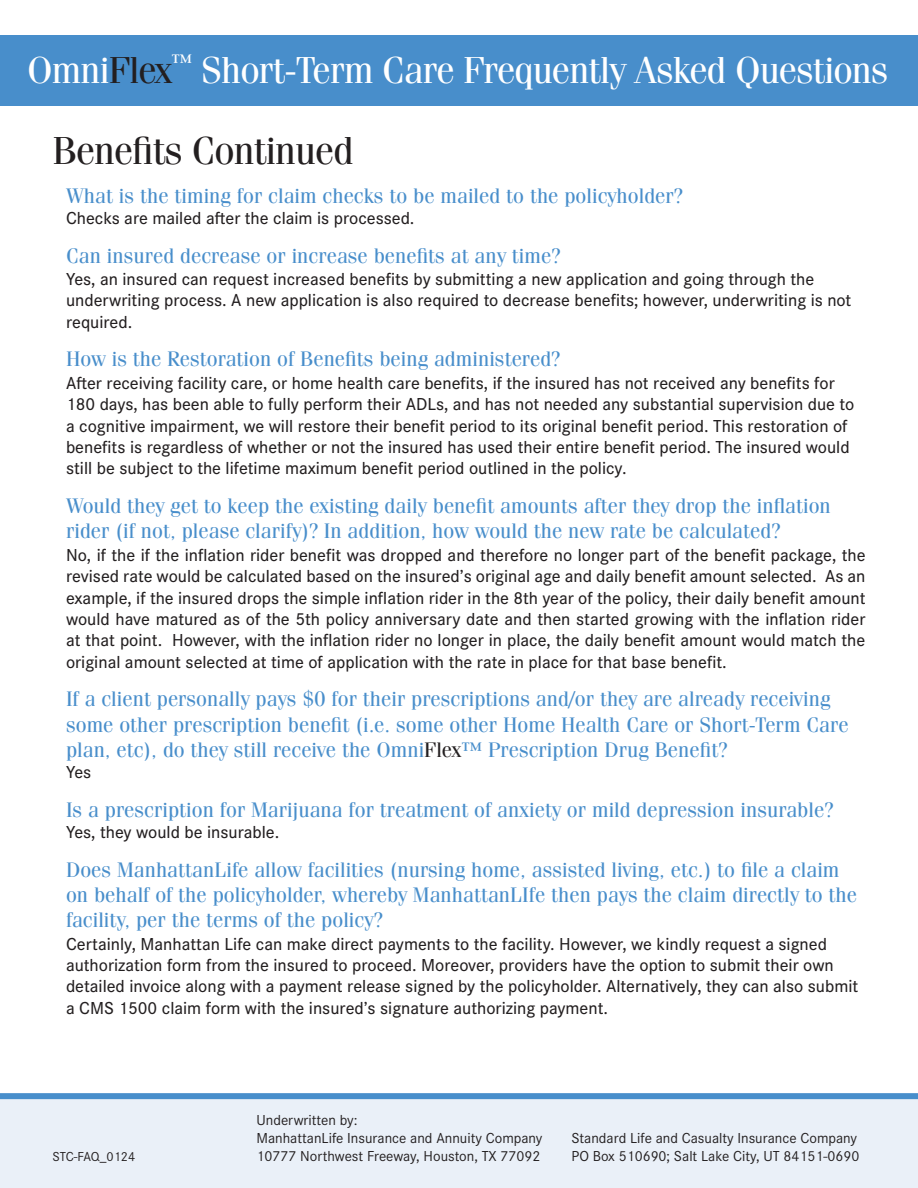
<style>
.page{position:relative;width:918px;height:1188px;background:#fff}
.page>*{position:absolute;margin:0;border:0;box-sizing:border-box;transform-origin:0 0}
.t1{font:39px "Fenice Pro ITC";letter-spacing:-.025em;color:#231f20}
.t2{font:37.5px "Fenice Pro ITC";letter-spacing:-.025em;color:#fff}
.t3{font:21px/25.2px "Fenice Pro ITC";color:#488ecb}
.t4{font:500 18px/21.3px "Corporate S Pro";color:#231f20}
.t5{font:15px "Corporate S Pro";color:#231f20}
.t6{font:13.5px "Corporate S Pro";letter-spacing:-.01em;color:#231f20}
.s1{color:#231f20}
</style>
<div class="page">
<div style="left:0;top:1097px;width:918px;height:91px;background:#eaf0f8"></div>
<div style="left:0;top:1093px;width:918px;height:6px;background:#488ecb"></div>
<div style="left:0;top:35px;width:918px;height:70px;background:#488ecb"></div>
<p class="t2" style="left:27px;top:47px;width:863px">Omni<span class="s1">Flex</span><sup>™</sup> Short-Term Care Frequently Asked Questions</p>
<p class="t1" style="left:53px;top:127px;width:303px">Benefits Continued</p>
<p class="t3" style="left:66px;top:183px;width:618px">What is the timing for claim checks to be mailed to the policyholder?</p>
<p class="t4" style="left:66px;top:206px;width:350px">Checks are mailed after the claim is processed.</p>
<p class="t3" style="left:66px;top:243px;width:496px">Can insured decrease or increase benefits at any time?</p>
<p class="t4" style="left:66px;top:267px;width:787px">Yes, an insured can request increased benefits by submitting a new application and going through the underwriting process. A new application is also required to decrease benefits; however, underwriting is not required.</p>
<p class="t3" style="left:66px;top:346px;width:496px">How is the Restoration of Benefits being administered?</p>
<p class="t4" style="left:66px;top:371px;width:790px">After receiving facility care, or home health care benefits, if the insured has not received any benefits for 180 days, has been able to fully perform their ADLs, and has not needed any substantial supervision due to a cognitive impairment, we will restore their benefit period to its original benefit period. This restoration of benefits is regardless of whether or not the insured has used their entire benefit period. The insured would still be subject to the lifetime maximum benefit period outlined in the policy.</p>
<p class="t3" style="left:66px;top:493px;width:766px">Would they get to keep the existing daily benefit amounts after they drop the inflation rider (if not, please clarify)? In addition, how would the new rate be calculated?</p>
<p class="t4" style="left:66px;top:543px;width:801px;text-align:justify">No, if the if the inflation rider benefit was dropped and therefore no longer part of the benefit package, the revised rate would be calculated based on the insured’s original age and daily benefit amount selected. As an example, if the insured drops the simple inflation rider in the 8th year of the policy, their daily benefit amount would have matured as of the 5th policy anniversary date and then started growing with the inflation rider at that point. However, with the inflation rider no longer in place, the daily benefit amount would match the original amount selected at time of application with the rate in place for that base benefit.</p>
<p class="t3" style="left:66px;top:686px;width:784px">If a client personally pays $0 for their prescriptions and/or they are already receiving some other prescription benefit (i.e. some other Home Health Care or Short-Term Care plan, etc), do they still receive the Omni<span class="s1">Flex</span>™ Prescription Drug Benefit?</p>
<p class="t4" style="left:66px;top:760px;width:27px">Yes</p>
<p class="t3" style="left:66px;top:797px;width:769px">Is a prescription for Marijuana for treatment of anxiety or mild depression insurable?</p>
<p class="t4" style="left:66px;top:820px;width:215px">Yes, they would be insurable.</p>
<p class="t3" style="left:66px;top:857px;width:793px">Does ManhattanLife allow facilities (nursing home, assisted living, etc.) to file a claim on behalf of the policyholder, whereby ManhattanLIfe then pays the claim directly to the facility, per the terms of the policy?</p>
<p class="t4" style="left:66px;top:932px;width:794px">Certainly, Manhattan Life can make direct payments to the facility. However, we kindly request a signed authorization form from the insured to proceed. Moreover, providers have the option to submit their own detailed invoice along with a payment release signed by the policyholder. Alternatively, they can also submit a CMS 1500 claim form with the insured’s signature authorizing payment.</p>
<p class="t6" style="left:27px;top:1147px;width:84px">STC-FAQ_0124</p>
<p class="t6" style="left:53px;top:1147px;width:84px">STC-FAQ_0124</p>
<p class="t5" style="left:256px;top:1109px;width:103px">Underwritten by:</p>
<p class="t5" style="left:256px;top:1127px;width:287px">ManhattanLife Insurance and Annuity Company</p>
<p class="t5" style="left:256px;top:1145px;width:285px">10777 Northwest Freeway, Houston, TX 77092</p>
<p class="t5" style="left:571px;top:1127px;width:287px">Standard Life and Casualty Insurance Company</p>
<p class="t5" style="left:571px;top:1145px;width:290px">PO Box 510690; Salt Lake City, UT 84151-0690</p>
</div>
